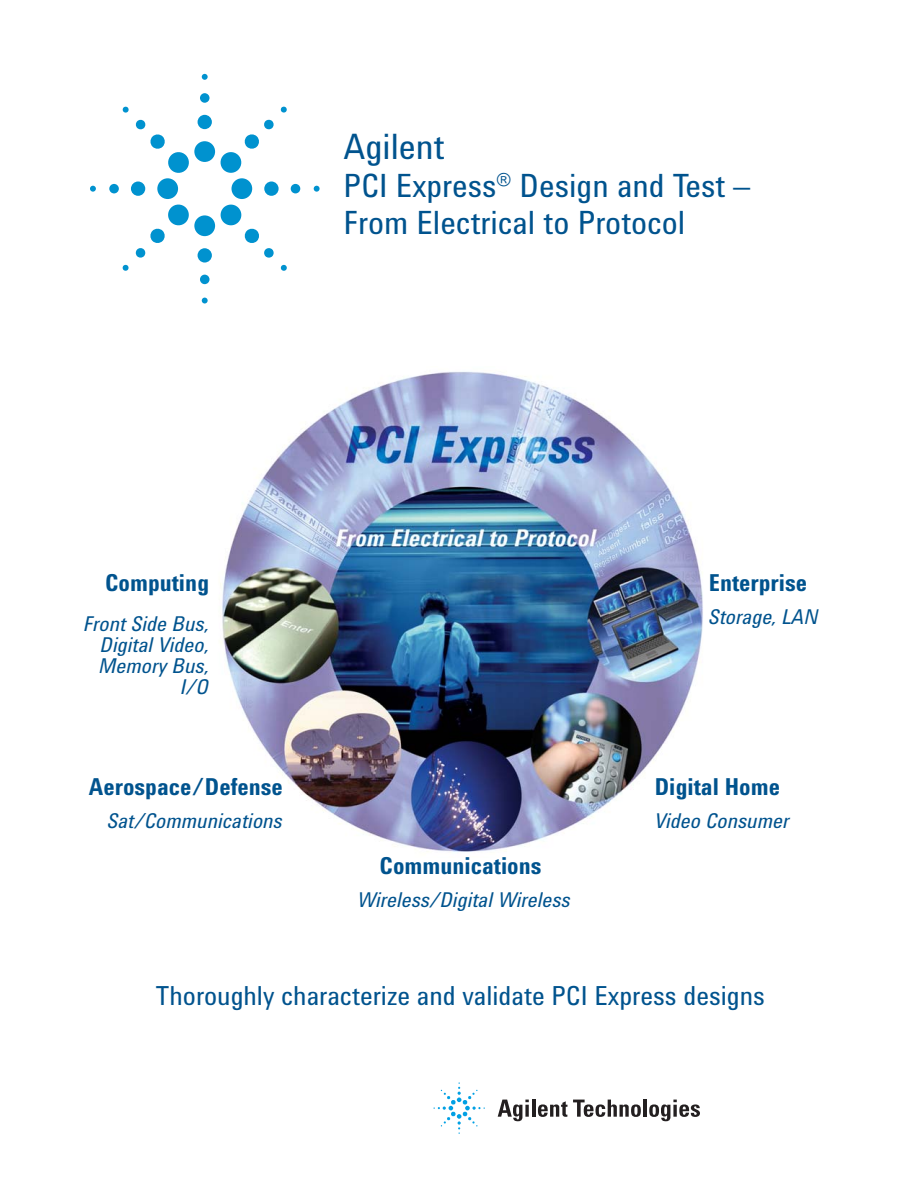
<style>
.page{position:relative;width:918px;height:1188px;background:#fff}
.page>*{position:absolute;margin:0;border:0;box-sizing:border-box;transform-origin:0 0}
.t1{font:36px "Agilent Condensed CFF";color:#00538e}
.t2{font:33px/37.5px "Agilent Condensed CFF";color:#00538e}
.t3{font:27px "Agilent Condensed CFF";color:#00538e}
.t4{font:700 24px "Agilent Condensed CFF";color:#00538e}
.t5{font:italic 21px/21px "Agilent Condensed CFF";color:#00538e;text-align:right}
</style>
<div class="page">
<img style="left:220px;top:371px;width:483px;height:481px">
<div style="left:194px;top:141px;width:21px;height:21px;background:#0092cf;border-radius:50%"></div>
<div style="left:198px;top:115px;width:14px;height:14px;background:#0092cf;border-radius:50%"></div>
<div style="left:200px;top:93px;width:10px;height:10px;background:#0092cf;border-radius:50%"></div>
<svg style="left:202px;top:74px;width:6px;height:6px"></svg>
<div style="left:232px;top:178px;width:20px;height:21px;background:#0092cf;border-radius:50%"></div>
<div style="left:264px;top:182px;width:15px;height:14px;background:#0092cf;border-radius:50%"></div>
<div style="left:291px;top:184px;width:9px;height:9px;background:#0092cf;border-radius:50%"></div>
<svg style="left:314px;top:186px;width:6px;height:6px"></svg>
<div style="left:194px;top:215px;width:21px;height:21px;background:#0092cf;border-radius:50%"></div>
<div style="left:198px;top:248px;width:14px;height:15px;background:#0092cf;border-radius:50%"></div>
<div style="left:200px;top:275px;width:10px;height:9px;background:#0092cf;border-radius:50%"></div>
<svg style="left:202px;top:298px;width:6px;height:6px"></svg>
<div style="left:157px;top:178px;width:21px;height:21px;background:#0092cf;border-radius:50%"></div>
<div style="left:131px;top:182px;width:14px;height:14px;background:#0092cf;border-radius:50%"></div>
<div style="left:109px;top:184px;width:10px;height:9px;background:#0092cf;border-radius:50%"></div>
<svg style="left:90px;top:186px;width:6px;height:6px"></svg>
<svg style="left:220px;top:119px;width:54px;height:54px"></svg>
<svg style="left:281px;top:106px;width:6px;height:7px"></svg>
<svg style="left:220px;top:204px;width:54px;height:54px"></svg>
<svg style="left:281px;top:265px;width:6px;height:6px"></svg>
<svg style="left:135px;top:204px;width:54px;height:54px"></svg>
<svg style="left:122px;top:265px;width:7px;height:6px"></svg>
<svg style="left:135px;top:119px;width:54px;height:54px"></svg>
<svg style="left:122px;top:106px;width:7px;height:7px"></svg>
<svg style="left:498px;top:1100px;width:31px;height:21px"></svg>
<svg style="left:525px;top:1105px;width:4px;height:12px"></svg>
<hr style="left:532px;top:1100px;width:3px;height:17px;background:#231f20">
<svg style="left:538px;top:1101px;width:29px;height:16px"></svg>
<svg style="left:573px;top:1100px;width:68px;height:17px"></svg>
<hr style="left:643px;top:1100px;width:4px;height:17px;background:#231f20">
<svg style="left:649px;top:1100px;width:51px;height:21px"></svg>
<svg style="left:433px;top:1082px;width:52px;height:52px"></svg>
<h1 class="t1" style="left:344px;top:134px;width:102px">Agilent</h1>
<h2 class="t2" style="left:344px;top:170px;width:408px">PCI Express<sup>®</sup> Design and Test –<br>From Electrical to Protocol</h2>
<p class="t4" style="left:105px;top:574px;width:106px">Computing</p>
<p class="t5" style="left:84px;top:616px;width:127px">Front Side Bus,<br>Digital Video,<br>Memory Bus,<br>I/O</p>
<p class="t4" style="left:89px;top:778px;width:195px">Aerospace/Defense</p>
<p class="t5" style="left:107px;top:812px;width:177px">Sat/Communications</p>
<p class="t4" style="left:380px;top:857px;width:163px">Communications</p>
<p class="t5" style="left:358px;top:892px;width:214px">Wireless/Digital Wireless</p>
<p class="t4" style="left:709px;top:574px;width:100px">Enterprise</p>
<p class="t5" style="left:709px;top:609px;width:111px">Storage, LAN</p>
<p class="t4" style="left:655px;top:778px;width:127px">Digital Home</p>
<p class="t5" style="left:655px;top:812px;width:136px">Video Consumer</p>
<p class="t3" style="left:156px;top:986px;width:611px">Thoroughly characterize and validate PCI Express designs</p>
</div>
